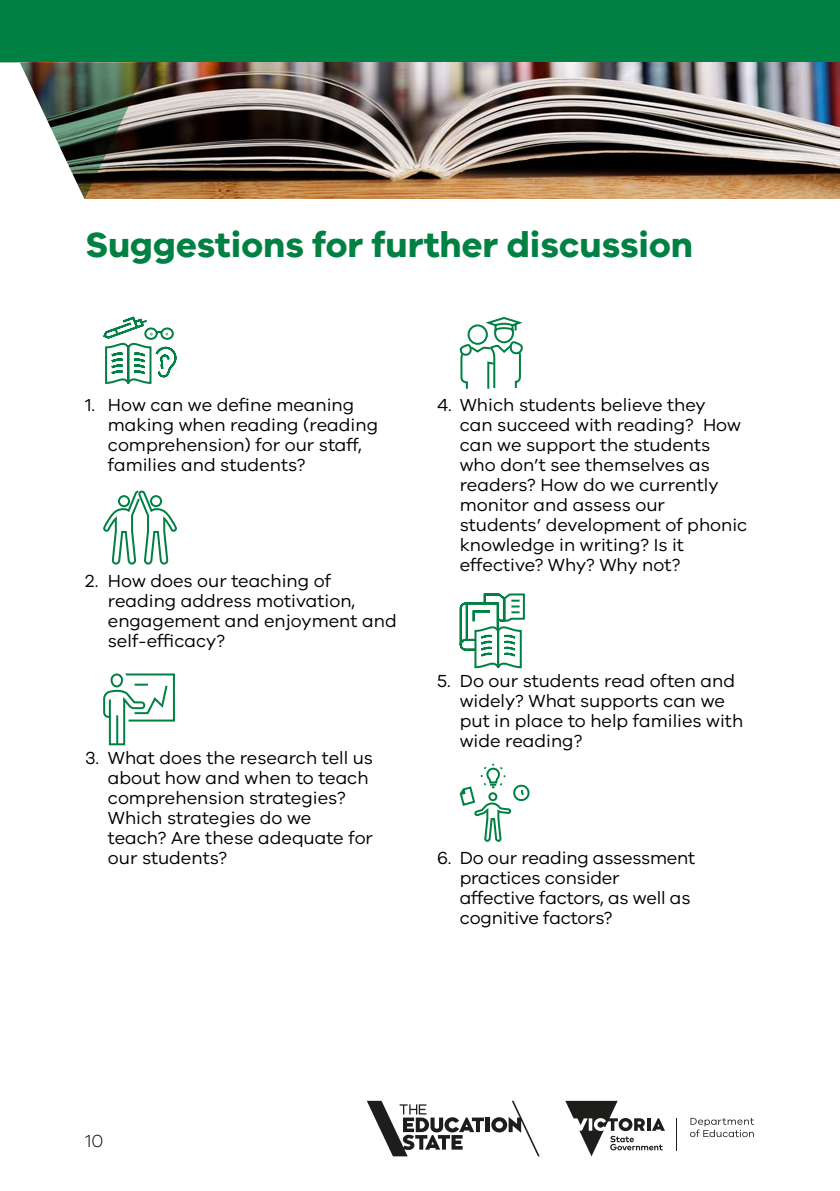
<style>
.page{position:relative;width:840px;height:1191px;background:#fff}
.page>*{position:absolute;margin:0;border:0;box-sizing:border-box;transform-origin:0 0}
.t1{font:700 36px "VIC";color:#008143}
.t2{font:18px/20px "VIC";color:#000}
.t3{font:300 18px "VIC";color:#000}
</style>
<div class="page">
<hr style="left:485px;top:1117px;width:4px;height:15px;background:#1d1d1b">
<svg style="left:491px;top:1100px;width:48px;height:56px"></svg>
<svg style="left:367px;top:1100px;width:116px;height:56px"></svg>
<hr style="left:676px;top:1117px;width:1px;height:33px;background:#1d1d1b">
<svg style="left:565px;top:1100px;width:99px;height:56px"></svg>
<svg style="left:690px;top:1117px;width:63px;height:20px"></svg>
<div style="left:0;top:0;width:839px;height:62px;background:#008143"></div>
<img style="left:149px;top:62px;width:690px;height:136px">
<img style="left:0;top:62px;width:149px;height:137px">
<svg style="left:103px;top:316px;width:74px;height:68px"></svg>
<svg style="left:103px;top:490px;width:74px;height:75px"></svg>
<svg style="left:103px;top:673px;width:72px;height:73px"></svg>
<svg style="left:459px;top:317px;width:64px;height:72px"></svg>
<svg style="left:459px;top:593px;width:66px;height:76px"></svg>
<svg style="left:459px;top:763px;width:71px;height:79px"></svg>
<h1 class="t1" style="left:85px;top:223px;width:609px">Suggestions for further discussion</h1>
<p class="t2" style="left:108px;top:394px;width:271px;text-indent:-23px">1. How can we define meaning making when reading (reading comprehension) for our staff, families and students?</p>
<p class="t2" style="left:108px;top:570px;width:290px;text-indent:-23px">2. How does our teaching of reading address motivation, engagement and enjoyment and self-efficacy?</p>
<p class="t2" style="left:108px;top:747px;width:266px;text-indent:-23px">3. What does the research tell us about how and when to teach comprehension strategies?<br>Which strategies do we teach? Are these adequate for our students?</p>
<p class="t2" style="left:459px;top:394px;width:289px;text-indent:-23px">4. Which students believe they<br>can succeed with reading? How can we support the students who don’t see themselves as readers? How do we currently monitor and assess our students’ development of phonic knowledge in writing? Is it effective? Why? Why not?</p>
<p class="t2" style="left:459px;top:670px;width:285px;text-indent:-23px">5. Do our students read often and widely? What supports can we put in place to help families with wide reading?</p>
<p class="t2" style="left:459px;top:847px;width:237px;text-indent:-23px">6. Do our reading assessment practices consider affective factors, as well as cognitive factors?</p>
<p class="t3" style="left:85px;top:1129px;width:20px">10</p>
</div>
